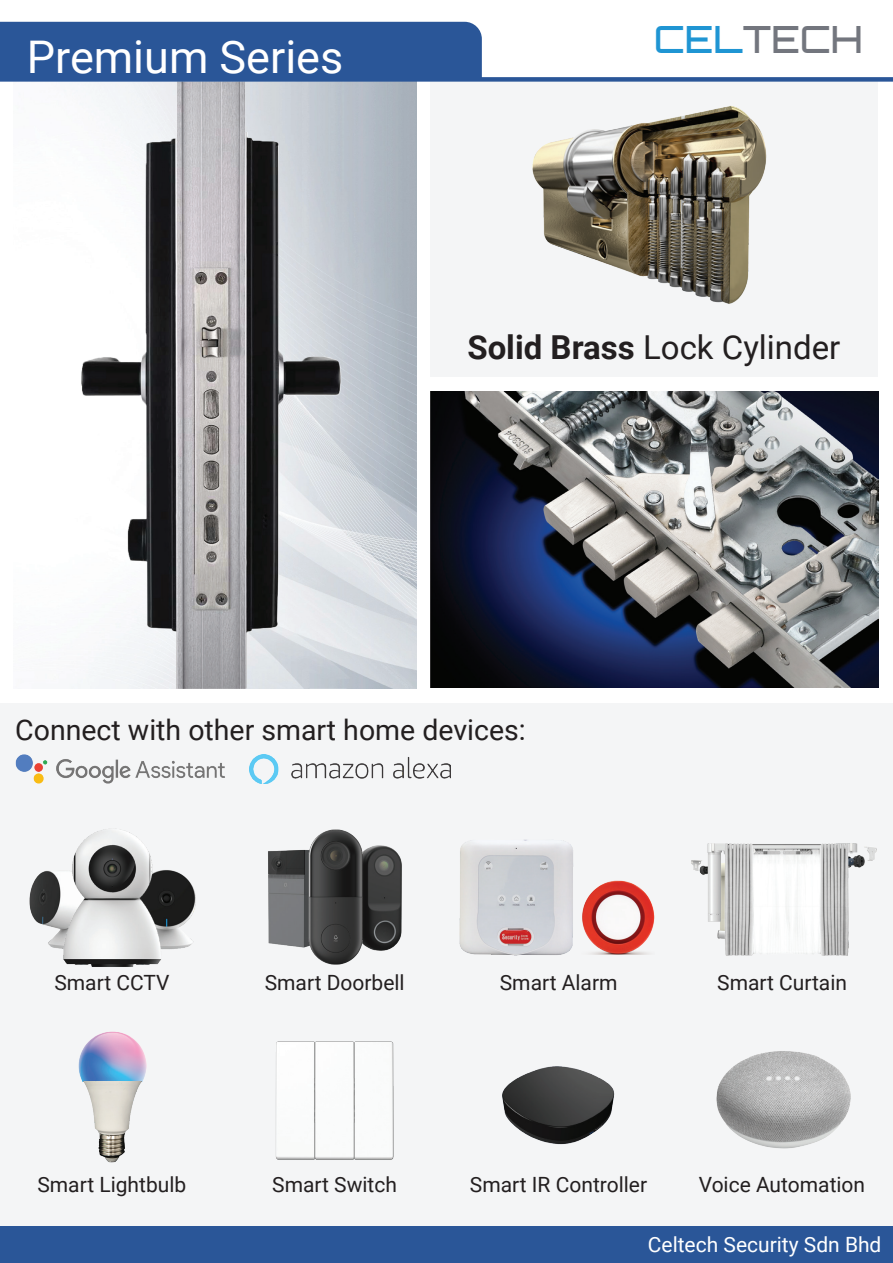
<style>
.page{position:relative;width:893px;height:1263px;background:#fff}
.page>*{position:absolute;margin:0;border:0;box-sizing:border-box;transform-origin:0 0}
.t1{font:45px "Roboto";color:#fff}
.t2{font:500 37.5px "Orbitron";color:#73767e}
.t3{font:33px "Roboto";color:#231f20}
.t4{font:28.5px "Roboto";color:#231f20}
.t5{font:21px "Roboto";color:#231f20}
.t6{font:21px "Roboto";color:#fff}
.s1{color:#1f95d3}
.s2{font-weight:700}
</style>
<div class="page">
<div style="left:431px;top:81px;width:447px;height:296px;background:#f2f3f4"></div>
<img style="left:532px;top:106px;width:235px;height:198px">
<img style="left:64px;top:83px;width:352px;height:605px">
<img style="left:67px;top:83px;width:296px;height:605px">
<img style="left:431px;top:392px;width:447px;height:296px">
<div style="left:0;top:703px;width:893px;height:544px;background:#f2f3f4"></div>
<div style="left:0;top:1226px;width:893px;height:37px;background:#2a5698"></div>
<img style="left:459px;top:839px;width:114px;height:117px">
<img style="left:582px;top:880px;width:73px;height:74px">
<img style="left:276px;top:1041px;width:118px;height:119px">
<img style="left:502px;top:1066px;width:113px;height:79px">
<img style="left:249px;top:754px;width:201px;height:30px">
<img style="left:15px;top:754px;width:210px;height:30px">
<img style="left:691px;top:847px;width:186px;height:28px">
<img style="left:78px;top:1031px;width:68px;height:51px">
<img style="left:84px;top:1082px;width:58px;height:81px">
<img style="left:29px;top:871px;width:28px;height:77px">
<img style="left:163px;top:870px;width:33px;height:79px">
<img style="left:57px;top:829px;width:106px;height:138px">
<img style="left:268px;top:850px;width:36px;height:98px">
<img style="left:365px;top:845px;width:37px;height:106px">
<img style="left:304px;top:829px;width:61px;height:136px">
<img style="left:716px;top:1051px;width:135px;height:98px">
<div style="left:0;top:77px;width:893px;height:5px;background:#2a5698"></div>
<div style="left:0;top:21px;width:484px;height:62px;background:#2a5698"></div>
<img style="left:705px;top:843px;width:154px;height:113px">
<h1 class="t1" style="left:27px;top:25px;width:318px">Premium Series</h1>
<h2 class="t2" style="left:654px;top:16px;width:210px"><span class="s1">CEL</span>TECH</h2>
<h3 class="t3" style="left:467px;top:324px;width:375px"><span class="s2">Solid Brass</span> Lock Cylinder</h3>
<h3 class="t4" style="left:15px;top:710px;width:512px">Connect with other smart home devices:</h3>
<p class="t5" style="left:54px;top:967px;width:117px">Smart CCTV</p>
<p class="t5" style="left:265px;top:967px;width:141px">Smart Doorbell</p>
<p class="t5" style="left:500px;top:967px;width:119px">Smart Alarm</p>
<p class="t5" style="left:717px;top:967px;width:131px">Smart Curtain</p>
<p class="t5" style="left:37px;top:1170px;width:150px">Smart Lightbulb</p>
<p class="t5" style="left:272px;top:1170px;width:126px">Smart Switch</p>
<p class="t5" style="left:470px;top:1170px;width:179px">Smart IR Controller</p>
<p class="t5" style="left:699px;top:1170px;width:168px">Voice Automation</p>
<p class="t6" style="left:648px;top:1230px;width:235px">Celtech Security Sdn Bhd</p>
</div>
